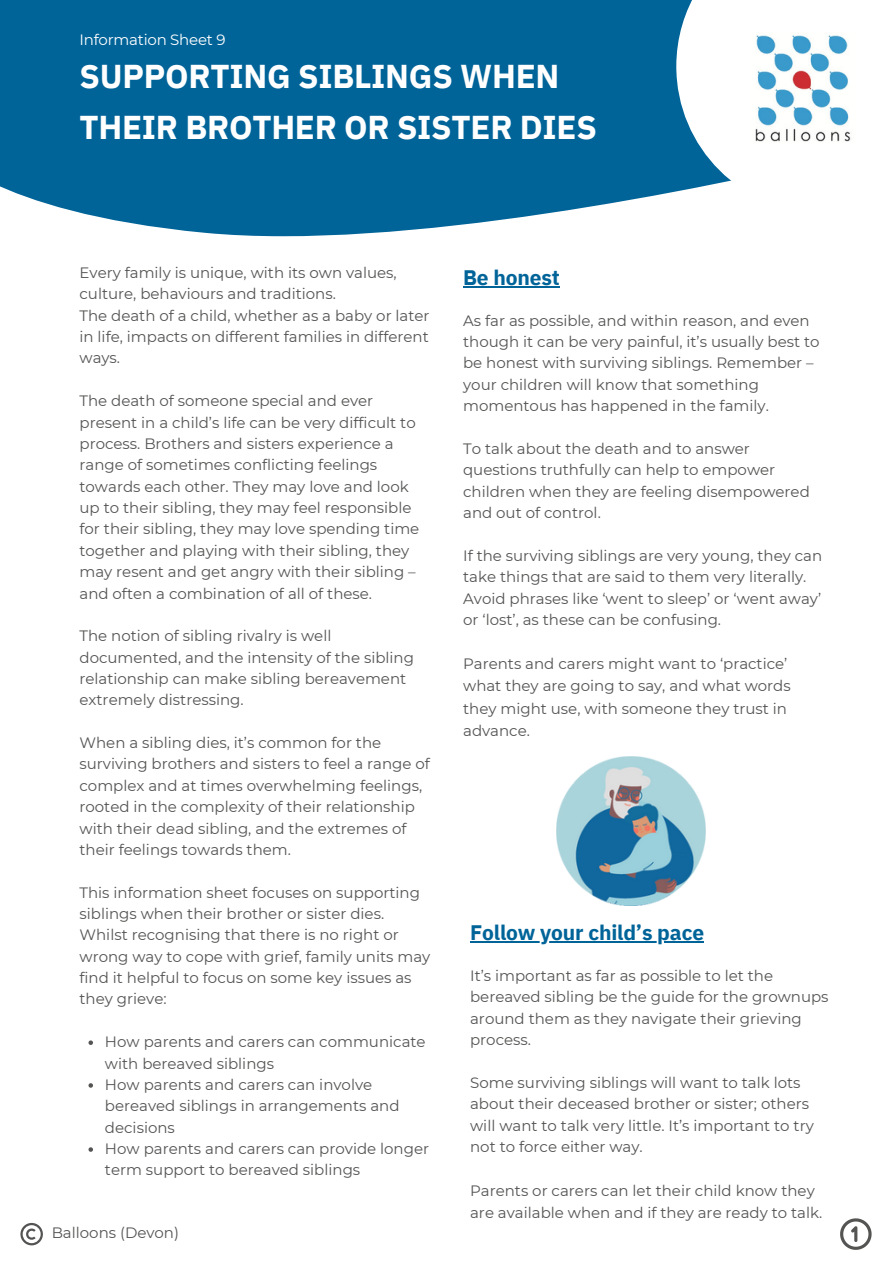
<style>
.page{position:relative;width:893px;height:1264px;background:#fff}
.page>*{position:absolute;margin:0;border:0;box-sizing:border-box;transform-origin:0 0}
.t1{font:700 33px/50.6px "IBM Plex Sans";letter-spacing:-.01em;color:#fff}
.t2{font:700 21px "IBM Plex Sans";letter-spacing:-.01em;color:#006499}
.t3{font:15px/21.3px "Montserrat";color:#545453}
.t4{font:15px "Montserrat";letter-spacing:-.015em;color:#fff}
</style>
<div class="page">
<div style="left:0;top:0;width:676px;height:236px;background:#006499"></div>
<svg style="left:676px;top:0;width:56px;height:192px"></svg>
<img style="left:755px;top:35px;width:96px;height:107px">
<svg style="left:20px;top:1222px;width:23px;height:23px"></svg>
<svg style="left:840px;top:1218px;width:31px;height:31px"></svg>
<img style="left:556px;top:756px;width:149px;height:149px">
<hr style="left:463px;top:286px;width:96px;height:1px;background:#006499">
<svg style="left:88px;top:1040px;width:5px;height:4px"></svg>
<svg style="left:88px;top:1083px;width:5px;height:4px"></svg>
<svg style="left:88px;top:1147px;width:5px;height:4px"></svg>
<hr style="left:470px;top:941px;width:234px;height:1px;background:#006499">
<p class="t4" style="left:79px;top:31px;width:147px">Information Sheet 9</p>
<h1 class="t1" style="left:79px;top:50px;width:519px">SUPPORTING SIBLINGS WHEN<br>THEIR BROTHER OR SISTER DIES</h1>
<p class="t3" style="left:79px;top:262px;width:351px">Every family is unique, with its own values, culture, behaviours and traditions.<br>The death of a child, whether as a baby or later in life, impacts on different families in different ways.</p>
<p class="t3" style="left:79px;top:390px;width:341px">The death of someone special and ever present in a child’s life can be very difficult to process. Brothers and sisters experience a range of sometimes conflicting feelings towards each other. They may love and look up to their sibling, they may feel responsible for their sibling, they may love spending time together and playing with their sibling, they may resent and get angry with their sibling – and often a combination of all of these.</p>
<p class="t3" style="left:79px;top:625px;width:336px">The notion of sibling rivalry is well documented, and the intensity of the sibling relationship can make sibling bereavement extremely distressing.</p>
<p class="t3" style="left:79px;top:732px;width:352px">When a sibling dies, it’s common for the surviving brothers and sisters to feel a range of complex and at times overwhelming feelings, rooted in the complexity of their relationship with their dead sibling, and the extremes of their feelings towards them.</p>
<p class="t3" style="left:79px;top:881px;width:352px">This information sheet focuses on supporting siblings when their brother or sister dies.<br>Whilst recognising that there is no right or wrong way to cope with grief, family units may find it helpful to focus on some key issues as they grieve:</p>
<p class="t3" style="left:105px;top:1031px;width:325px">How parents and carers can communicate with bereaved siblings<br>How parents and carers can involve bereaved siblings in arrangements and decisions<br>How parents and carers can provide longer term support to bereaved siblings</p>
<p class="t3" style="left:52px;top:1222px;width:129px">Balloons (Devon)</p>
<h2 class="t2" style="left:463px;top:263px;width:98px">Be honest</h2>
<p class="t3" style="left:463px;top:310px;width:358px">As far as possible, and within reason, and even though it can be very painful, it’s usually best to be honest with surviving siblings. Remember – your children will know that something momentous has happened in the family.</p>
<p class="t3" style="left:463px;top:438px;width:348px">To talk about the death and to answer questions truthfully can help to empower children when they are feeling disempowered and out of control.</p>
<p class="t3" style="left:463px;top:544px;width:360px">If the surviving siblings are very young, they can take things that are said to them very literally.<br>Avoid phrases like ‘went to sleep’ or ‘went away’ or ‘lost’, as these can be confusing.</p>
<p class="t3" style="left:463px;top:652px;width:329px;line-height:22.5px">Parents and carers might want to ‘practice’ what they are going to say, and what words they might use, with someone they trust in advance.</p>
<h2 class="t2" style="left:470px;top:918px;width:235px">Follow your child’s pace</h2>
<p class="t3" style="left:470px;top:965px;width:360px">It’s important as far as possible to let the bereaved sibling be the guide for the grownups around them as they navigate their grieving process.</p>
<p class="t3" style="left:470px;top:1071px;width:345px">Some surviving siblings will want to talk lots about their deceased brother or sister; others will want to talk very little. It’s important to try not to force either way.</p>
<p class="t3" style="left:470px;top:1179px;width:353px;line-height:22.5px">Parents or carers can let their child know they are available when and if they are ready to talk.</p>
</div>
